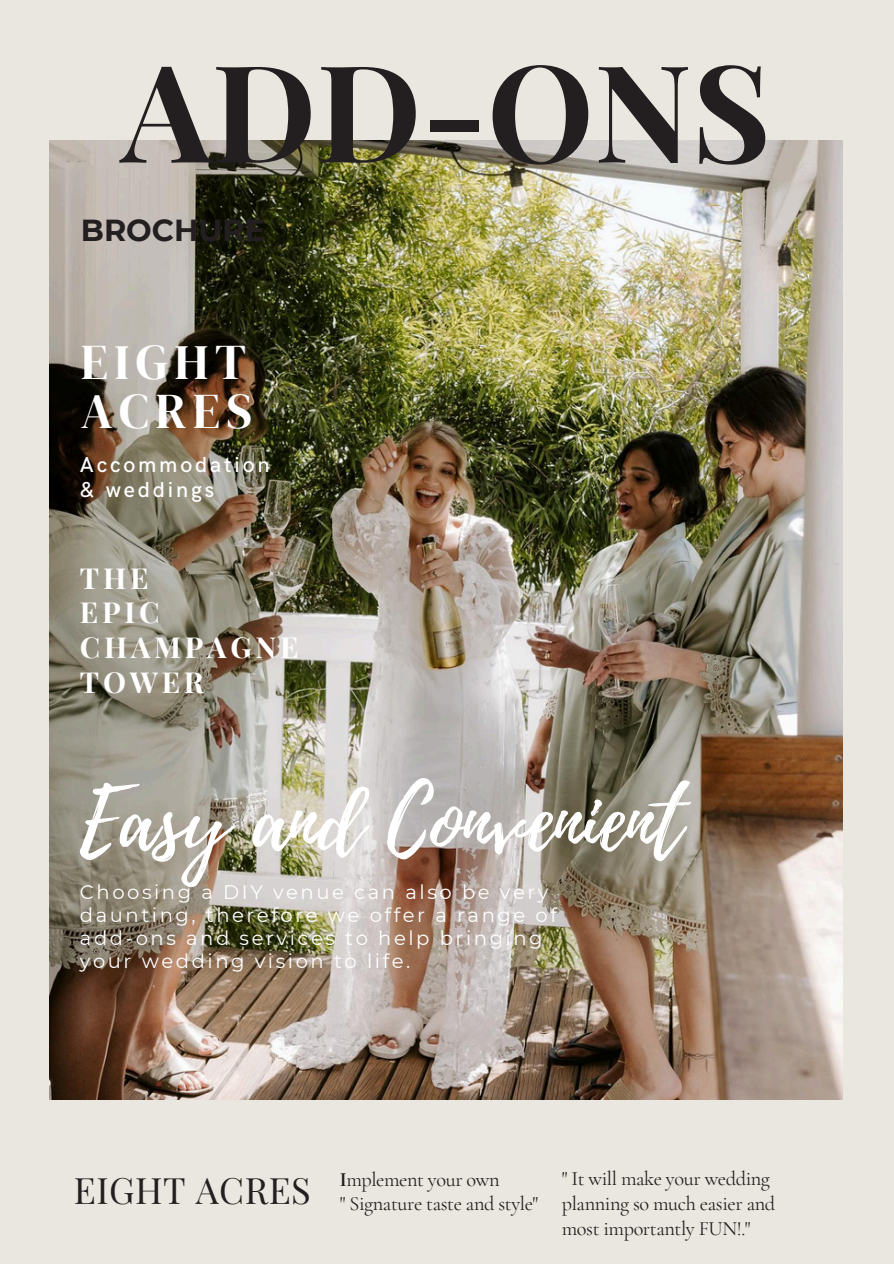
<style>
.page{position:relative;width:894px;height:1264px;background:#fff}
.page>*{position:absolute;margin:0;border:0;box-sizing:border-box;transform-origin:0 0}
.t1{font:700 135.3px "Playfair Display";color:#231f20}
.t2{font:85.5px "Playlist Script";color:#fff}
.t3{font:49.35px/48.9px "DM Serif Display";letter-spacing:.13em;color:#fff}
.t4{font:36.3px "Playfair Display";letter-spacing:.015em;color:#231f20}
.t5{font:700 30.3px "Montserrat";color:#231f20}
.t6{font:700 28.95px/34.8px "Playfair Display";letter-spacing:.13em;color:#fff}
.t7{font:500 21.75px/25px "HK Grotesk";letter-spacing:.13em;color:#fff}
.t8{font:20.25px/25px "Cormorant Garamond";letter-spacing:-.02em;color:#231f20}
.t9{font:19.65px/22.8px "Montserrat";letter-spacing:.13em;color:#fff}
.s1{font-weight:700}
</style>
<div class="page">
<div style="left:0;top:0;width:893px;height:1263px;background:#eae7e0"></div>
<img style="left:49px;top:140px;width:793px;height:959px">
<h5 class="t1" style="left:121px;top:16px;width:650px">ADD-ONS</h5>
<h2 class="t5" style="left:81px;top:212px;width:186px">BROCHURE</h2>
<h6 class="t3" style="left:81px;top:337px;width:173px">EIGHT<br>ACRES</h6>
<p class="t7" style="left:80px;top:453px;width:191px">Accommodation &amp; weddings</p>
<h4 class="t6" style="left:80px;top:559px;width:220px">THE<br>EPIC<br>CHAMPAGNE<br>TOWER</h4>
<p class="t2" style="left:80px;top:759px;width:603px">Easy and Convenient</p>
<p class="t9" style="left:80px;top:880px;width:478px">Choosing a DIY venue can also be very daunting, therefore we offer a range of add-ons and services to help bringing your wedding vision to life.</p>
<h1 class="t4" style="left:74px;top:1164px;width:238px">EIGHT ACRES</h1>
<p class="t8" style="left:340px;top:1166px;width:161px"><span class="s1">I</span>mplement your own</p>
<h5 class="t8" style="left:340px;top:1191px;width:200px">" Signature taste and style"</h5>
<h3 class="t8" style="left:561px;top:1165px;width:215px">" It will make your wedding planning so much easier and most importantly FUN!."</h3>
</div>
